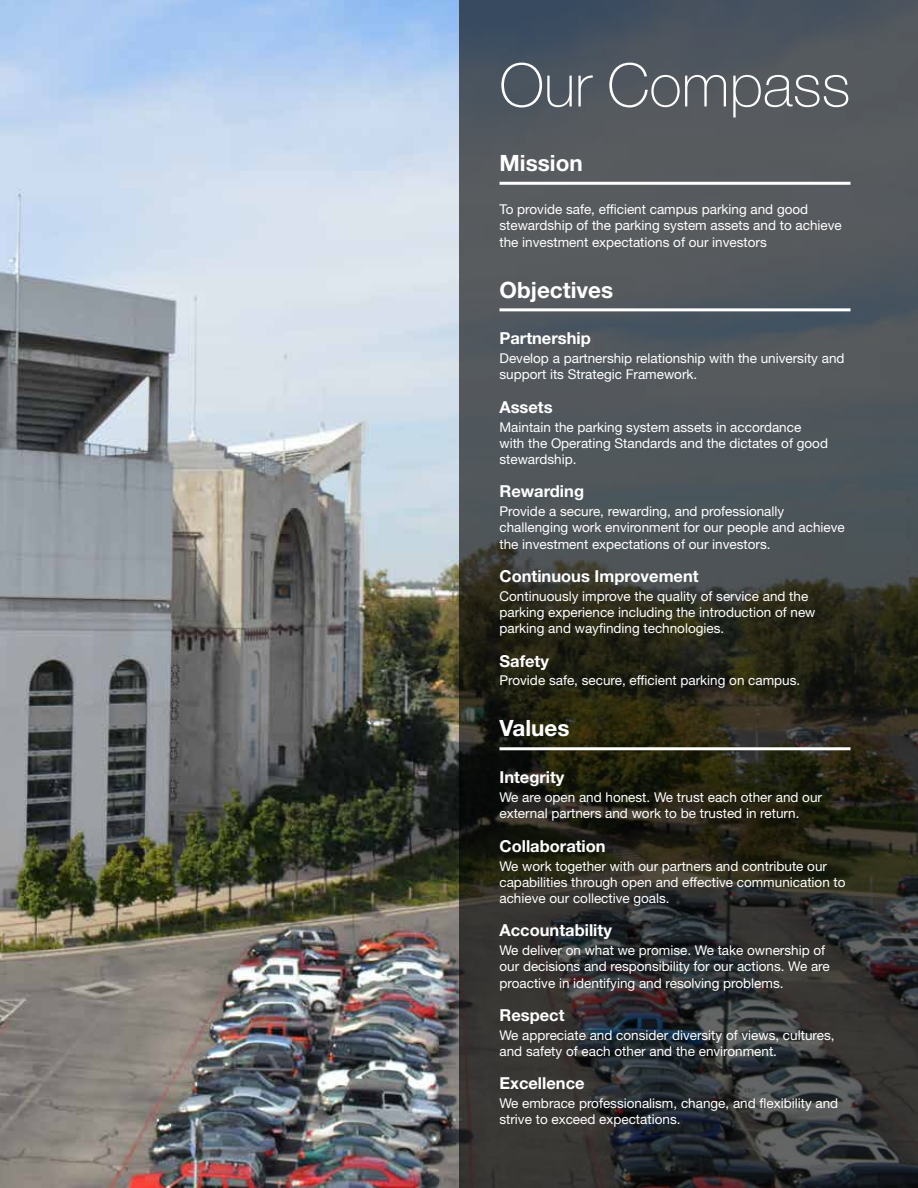
<style>
.page{position:relative;width:918px;height:1188px;background:#fff}
.page>*{position:absolute;margin:0;border:0;box-sizing:border-box;transform-origin:0 0}
.t1{font:100 60px "Helvetica Neue LT Std";color:#fff}
.t2{font:700 22.5px "Helvetica Neue LT Std";color:#fff}
.t3{font:700 16.5px "Helvetica Neue LT Std";color:#fff}
.t4{font:13.5px/16.2px "Helvetica Neue LT Std";color:#fff}
</style>
<div class="page">
<img style="left:0;top:0;width:459px;height:1188px">
<svg style="left:459px;top:0;width:459px;height:1188px;background:#3d403f"></svg>
<hr style="left:500px;top:182px;width:350px;height:3px;background:#fff">
<hr style="left:500px;top:308px;width:350px;height:3px;background:#fff">
<hr style="left:500px;top:747px;width:350px;height:3px;background:#fff">
<h1 class="t1" style="left:500px;top:51px;width:352px">Our Compass</h1>
<h2 class="t2" style="left:500px;top:149px;width:85px">Mission</h2>
<p class="t4" style="left:500px;top:201px;width:344px">To provide safe, efficient campus parking and good stewardship of the parking system assets and to achieve the investment expectations of our investors</p>
<h2 class="t2" style="left:500px;top:276px;width:115px">Objectives</h2>
<p class="t3" style="left:500px;top:328px;width:93px">Partnership</p>
<p class="t4" style="left:500px;top:350px;width:347px">Develop a partnership relationship with the university and support its Strategic Framework.</p>
<p class="t3" style="left:500px;top:397px;width:55px">Assets</p>
<p class="t4" style="left:500px;top:419px;width:330px">Maintain the parking system assets in accordance with the Operating Standards and the dictates of good stewardship.</p>
<p class="t3" style="left:500px;top:481px;width:86px">Rewarding</p>
<p class="t4" style="left:500px;top:503px;width:347px">Provide a secure, rewarding, and professionally challenging work environment for our people and achieve the investment expectations of our investors.</p>
<p class="t3" style="left:500px;top:566px;width:201px">Continuous Improvement</p>
<p class="t4" style="left:500px;top:588px;width:318px">Continuously improve the quality of service and the parking experience including the introduction of new parking and wayfinding technologies.</p>
<p class="t3" style="left:500px;top:650px;width:51px">Safety</p>
<p class="t4" style="left:500px;top:672px;width:302px">Provide safe, secure, efficient parking on campus.</p>
<h2 class="t2" style="left:500px;top:715px;width:71px">Values</h2>
<p class="t3" style="left:500px;top:767px;width:67px">Integrity</p>
<p class="t4" style="left:500px;top:789px;width:324px">We are open and honest. We trust each other and our external partners and work to be trusted in return.</p>
<p class="t3" style="left:500px;top:836px;width:108px">Collaboration</p>
<p class="t4" style="left:500px;top:857px;width:348px">We work together with our partners and contribute our capabilities through open and effective communication to achieve our collective goals.</p>
<p class="t3" style="left:500px;top:920px;width:114px">Accountability</p>
<p class="t4" style="left:500px;top:942px;width:332px">We deliver on what we promise. We take ownership of our decisions and responsibility for our actions. We are proactive in identifying and resolving problems.</p>
<p class="t3" style="left:500px;top:1005px;width:67px">Respect</p>
<p class="t4" style="left:500px;top:1027px;width:337px">We appreciate and consider diversity of views, cultures, and safety of each other and the environment.</p>
<p class="t3" style="left:500px;top:1073px;width:87px">Excellence</p>
<p class="t4" style="left:500px;top:1095px;width:340px">We embrace professionalism, change, and flexibility and strive to exceed expectations.</p>
</div>
